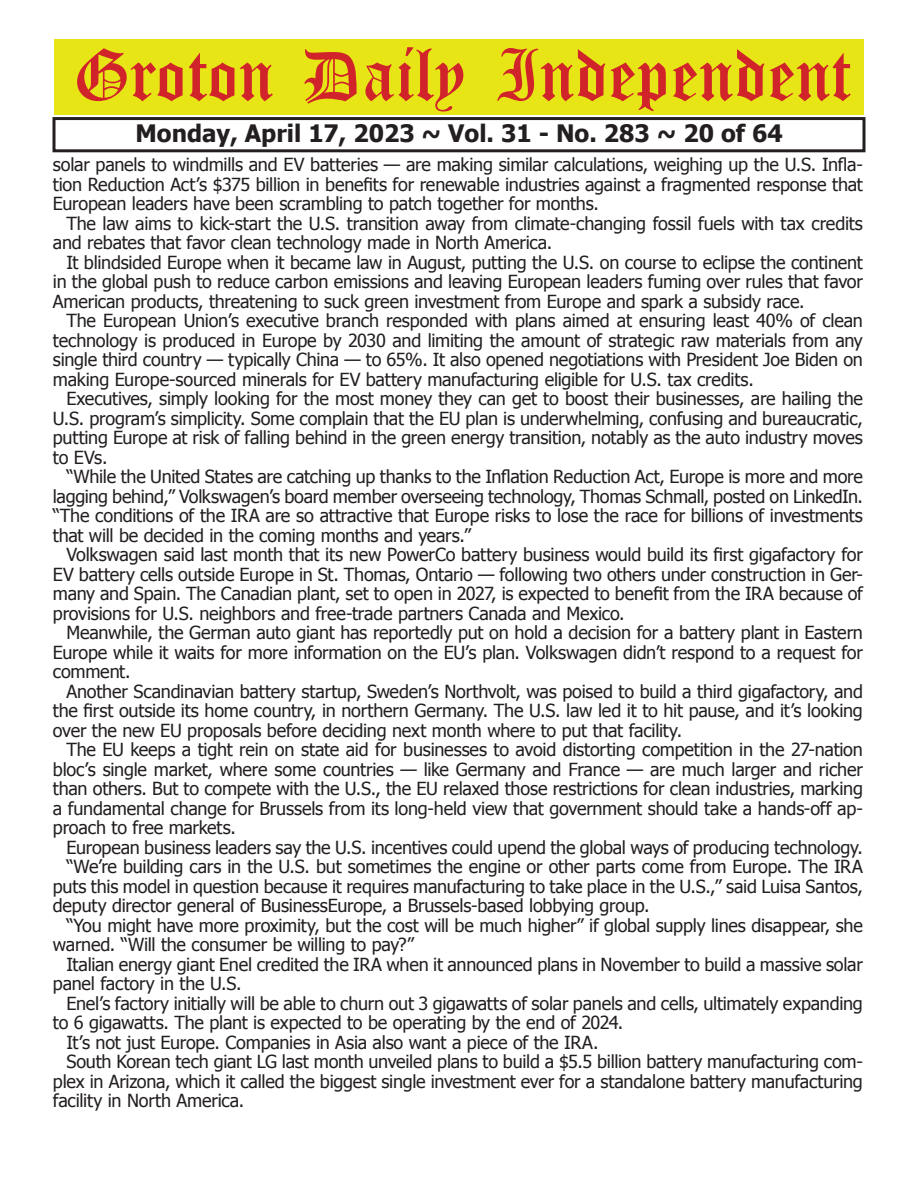
<style>
.page{position:relative;width:918px;height:1188px;background:#fff}
.page>*{position:absolute;margin:0;border:0;box-sizing:border-box;transform-origin:0 0}
.t1{font:54px "Old English Five";color:#d1232a}
.t2{font:700 24px "Tahoma";color:#231f20}
.t3{font:18px/19.5px "Tahoma";letter-spacing:-.01em;color:#231f20;text-align:justify}
</style>
<div class="page">
<div style="left:52px;top:117px;width:814px;height:35px;border:3px solid #231f20"></div>
<div style="left:54px;top:40px;width:810px;height:75px;background:#e7e515"></div>
<h1 class="t1" style="left:73px;top:50px;width:779px">Groton Daily Independent</h1>
<h2 class="t2" style="left:135px;top:116px;width:649px">Monday, April 17, 2023 ~ Vol. 31 - No. 283 ~ 20 of 64</h2>
<p class="t3" style="left:53px;top:154px;width:812px">solar panels to windmills and EV batteries — are making similar calculations, weighing up the U.S. Infla&shy;tion Reduction Act’s $375 billion in benefits for renewable industries against a fragmented response that European leaders have been scrambling to patch together for months.</p>
<p class="t3" style="left:53px;top:213px;width:812px;text-indent:14px">The law aims to kick-start the U.S. transition away from climate-changing fossil fuels with tax credits and rebates that favor clean technology made in North America.</p>
<p class="t3" style="left:53px;top:252px;width:811px;text-indent:14px">It blindsided Europe when it became law in August, putting the U.S. on course to eclipse the continent in the global push to reduce carbon emissions and leaving European leaders fuming over rules that favor American products, threatening to suck green investment from Europe and spark a subsidy race.</p>
<p class="t3" style="left:53px;top:310px;width:812px;text-indent:14px">The European Union’s executive branch responded with plans aimed at ensuring least 40% of clean technology is produced in Europe by 2030 and limiting the amount of strategic raw materials from any single third country — typically China — to 65%. It also opened negotiations with President Joe Biden on making Europe-sourced minerals for EV battery manufacturing eligible for U.S. tax credits.</p>
<p class="t3" style="left:53px;top:388px;width:812px;text-indent:14px">Executives, simply looking for the most money they can get to boost their businesses, are hailing the U.S. program’s simplicity. Some complain that the EU plan is underwhelming, confusing and bureaucratic, putting Europe at risk of falling behind in the green energy transition, notably as the auto industry moves to EVs.</p>
<p class="t3" style="left:53px;top:466px;width:812px;text-indent:14px">“While the United States are catching up thanks to the Inflation Reduction Act, Europe is more and more lagging behind,” Volkswagen’s board member overseeing technology, Thomas Schmall, posted on LinkedIn. “The conditions of the IRA are so attractive that Europe risks to lose the race for billions of investments that will be decided in the coming months and years.”</p>
<p class="t3" style="left:53px;top:544px;width:812px;text-indent:14px">Volkswagen said last month that its new PowerCo battery business would build its first gigafactory for EV battery cells outside Europe in St. Thomas, Ontario — following two others under construction in Ger&shy;many and Spain. The Canadian plant, set to open in 2027, is expected to benefit from the IRA because of provisions for U.S. neighbors and free-trade partners Canada and Mexico.</p>
<p class="t3" style="left:53px;top:622px;width:812px;text-indent:14px">Meanwhile, the German auto giant has reportedly put on hold a decision for a battery plant in Eastern Europe while it waits for more information on the EU’s plan. Volkswagen didn’t respond to a request for comment.</p>
<p class="t3" style="left:53px;top:681px;width:812px;text-indent:14px">Another Scandinavian battery startup, Sweden’s Northvolt, was poised to build a third gigafactory, and the first outside its home country, in northern Germany. The U.S. law led it to hit pause, and it’s looking over the new EU proposals before deciding next month where to put that facility.</p>
<p class="t3" style="left:53px;top:739px;width:812px;text-indent:14px">The EU keeps a tight rein on state aid for businesses to avoid distorting competition in the 27-nation bloc’s single market, where some countries — like Germany and France — are much larger and richer than others. But to compete with the U.S., the EU relaxed those restrictions for clean industries, marking a fundamental change for Brussels from its long-held view that government should take a hands-off ap&shy;proach to free markets.</p>
<p class="t3" style="left:66px;top:837px;width:798px">European business leaders say the U.S. incentives could upend the global ways of producing technology.</p>
<p class="t3" style="left:66px;top:856px;width:798px">“We’re building cars in the U.S. but sometimes the engine or other parts come from Europe. The IRA</p>
<p class="t3" style="left:53px;top:876px;width:812px">puts this model in question because it requires manufacturing to take place in the U.S.,” said Luisa Santos,</p>
<p class="t3" style="left:53px;top:895px;width:598px">deputy director general of BusinessEurope, a Brussels-based lobbying group.</p>
<p class="t3" style="left:66px;top:915px;width:798px">“You might have more proximity, but the cost will be much higher” if global supply lines disappear, she</p>
<p class="t3" style="left:53px;top:934px;width:362px">warned. “Will the consumer be willing to pay?”</p>
<p class="t3" style="left:66px;top:954px;width:798px">Italian energy giant Enel credited the IRA when it announced plans in November to build a massive solar</p>
<p class="t3" style="left:53px;top:973px;width:190px">panel factory in the U.S.</p>
<p class="t3" style="left:66px;top:993px;width:798px">Enel’s factory initially will be able to churn out 3 gigawatts of solar panels and cells, ultimately expanding</p>
<p class="t3" style="left:53px;top:1012px;width:572px">to 6 gigawatts. The plant is expected to be operating by the end of 2024.</p>
<p class="t3" style="left:66px;top:1032px;width:534px">It’s not just Europe. Companies in Asia also want a piece of the IRA.</p>
<p class="t3" style="left:66px;top:1051px;width:798px">South Korean tech giant LG last month unveiled plans to build a $5.5 billion battery manufacturing com-</p>
<p class="t3" style="left:53px;top:1071px;width:811px">plex in Arizona, which it called the biggest single investment ever for a standalone battery manufacturing</p>
<p class="t3" style="left:53px;top:1090px;width:193px">facility in North America.</p>
</div>
